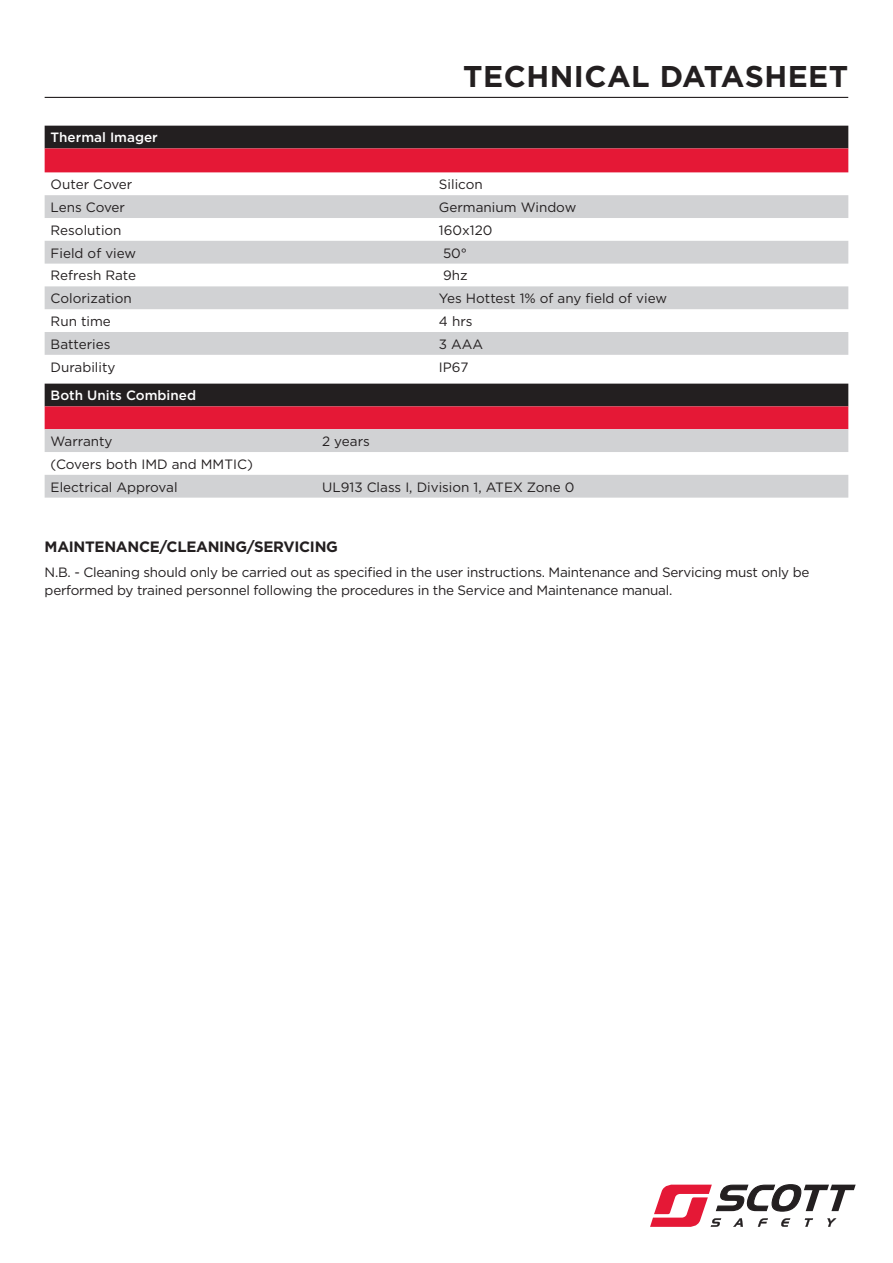
<style>
.page{position:relative;width:893px;height:1263px;background:#fff}
.page>*{position:absolute;margin:0;border:0;box-sizing:border-box;transform-origin:0 0}
.t1{font:700 30px "Gotham";letter-spacing:.015em;color:#231f20}
.t2{font:700 15px "Gotham";letter-spacing:-.02em;color:#231f20}
.t3{font:13.5px/22.8px "Gotham";letter-spacing:-.015em;color:#231f20}
.t4{font:500 13.5px "Gotham";color:#fff}
</style>
<div class="page">
<svg style="left:650px;top:1184px;width:206px;height:43px"></svg>
<svg style="left:45px;top:126px;width:803px;height:46px;background:#871c2c"></svg>
<svg style="left:45px;top:195px;width:803px;height:160px;fill:#d1d2d4"></svg>
<svg style="left:45px;top:384px;width:803px;height:45px;background:#851c2c"></svg>
<svg style="left:45px;top:429px;width:803px;height:69px;fill:#d1d2d4"></svg>
<hr style="left:45px;top:97px;width:803px;height:1px;background:#231f20">
<h1 class="t1" style="left:463px;top:63px;width:387px">TECHNICAL DATASHEET</h1>
<p class="t4" style="left:51px;top:132px;width:109px">Thermal Imager</p>
<p class="t3" style="left:51px;top:174px;width:83px">Outer Cover</p>
<p class="t3" style="left:439px;top:174px;width:45px">Silicon</p>
<p class="t3" style="left:51px;top:197px;width:76px">Lens Cover</p>
<p class="t3" style="left:439px;top:197px;width:139px">Germanium Window</p>
<p class="t3" style="left:51px;top:219px;width:72px">Resolution</p>
<p class="t3" style="left:439px;top:219px;width:55px">160x120</p>
<p class="t3" style="left:51px;top:242px;width:87px">Field of view</p>
<p class="t3" style="left:443px;top:242px;width:26px">50°</p>
<p class="t3" style="left:51px;top:265px;width:87px">Refresh Rate</p>
<p class="t3" style="left:443px;top:265px;width:26px">9hz</p>
<p class="t3" style="left:51px;top:288px;width:83px">Colorization</p>
<p class="t3" style="left:439px;top:288px;width:230px">Yes Hottest 1% of any field of view</p>
<p class="t3" style="left:51px;top:311px;width:62px">Run time</p>
<p class="t3" style="left:439px;top:311px;width:35px">4 hrs</p>
<p class="t3" style="left:51px;top:333px;width:61px">Batteries</p>
<p class="t3" style="left:439px;top:333px;width:46px">3 AAA</p>
<p class="t3" style="left:51px;top:356px;width:66px">Durability</p>
<p class="t3" style="left:439px;top:356px;width:31px">IP67</p>
<p class="t4" style="left:51px;top:390px;width:147px">Both Units Combined</p>
<p class="t3" style="left:51px;top:431px;width:63px">Warranty</p>
<p class="t3" style="left:322px;top:431px;width:49px">2 years</p>
<p class="t3" style="left:51px;top:453px;width:204px">(Covers both IMD and MMTIC)<br>Electrical Approval</p>
<p class="t3" style="left:322px;top:476px;width:254px">UL913 Class I, Division 1, ATEX Zone 0</p>
<p class="t2" style="left:45px;top:540px;width:295px">MAINTENANCE/CLEANING/SERVICING</p>
<p class="t3" style="left:45px;top:564px;width:766px;line-height:18px">N.B. - Cleaning should only be carried out as specified in the user instructions. Maintenance and Servicing must only be performed by trained personnel following the procedures in the Service and Maintenance manual.</p>
</div>
